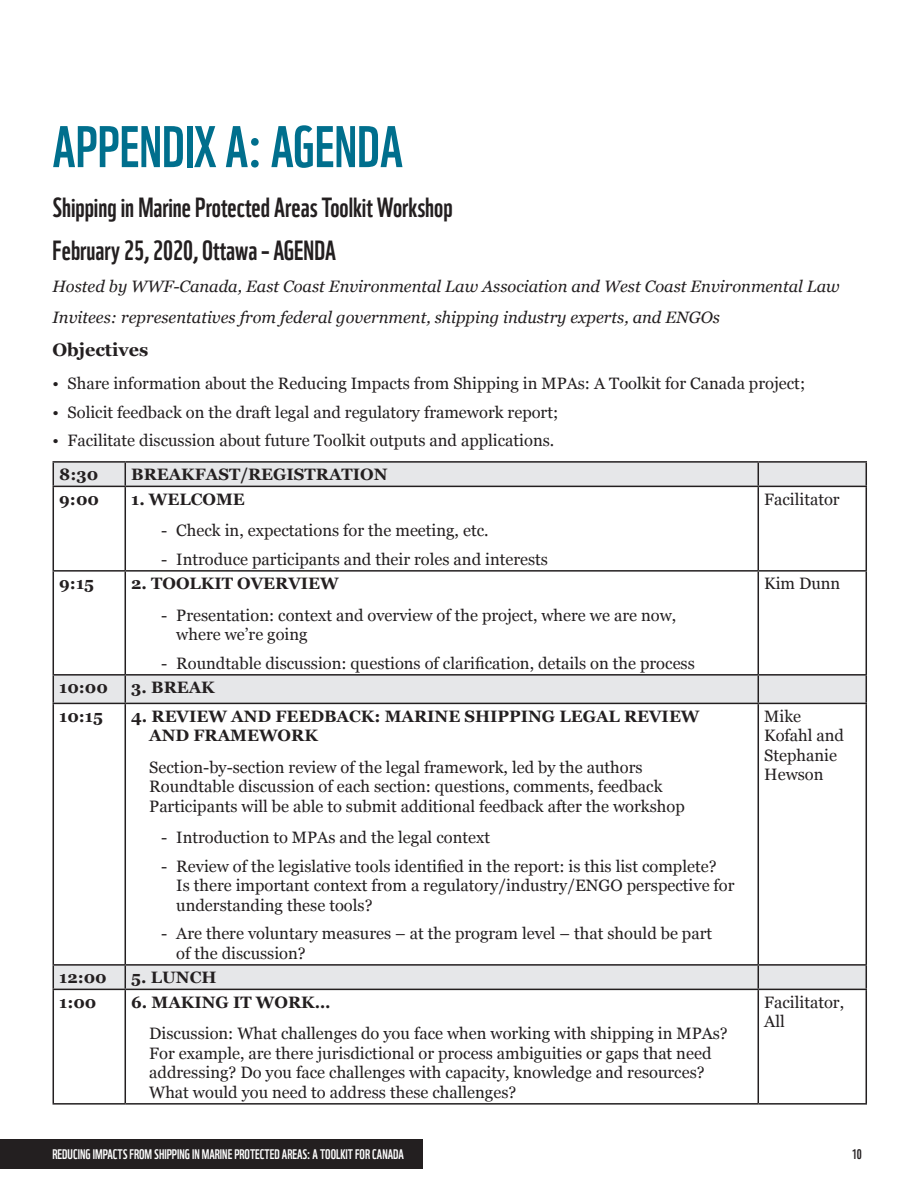
<style>
.page{position:relative;width:918px;height:1188px;background:#fff}
.page>*{position:absolute;margin:0;border:0;box-sizing:border-box;transform-origin:0 0}
.t1{font:57px "WWF";color:#006f8d}
.t2{font:27px/43.5px "WWF";color:#231f20}
.t3{font:700 18px "Georgia";color:#231f20}
.t4{font:16.5px/19.5px "Georgia";color:#231f20}
.t5{font:700 16.5px/19.5px "Georgia";color:#231f20}
.t6{font:italic 16.5px/31.5px "Georgia";color:#231f20}
.t7{font:13.5px "WWF";color:#fff}
.t8{font:13.5px "WWF";color:#231f20}
</style>
<div class="page">
<div style="left:0;top:1139px;width:423px;height:30px;background:#231f20"></div>
<svg style="left:54px;top:463px;width:812px;height:526px"></svg>
<hr style="left:53px;top:461px;width:72px;height:2px;background:#231f20">
<svg style="left:53px;top:463px;width:1px;height:23px"></svg>
<hr style="left:125px;top:461px;width:633px;height:2px;background:#231f20">
<svg style="left:125px;top:463px;width:1px;height:23px"></svg>
<hr style="left:758px;top:461px;width:109px;height:2px;background:#231f20">
<svg style="left:758px;top:463px;width:1px;height:23px"></svg>
<svg style="left:866px;top:463px;width:1px;height:23px"></svg>
<hr style="left:53px;top:486px;width:72px;height:1px;background:#231f20">
<hr style="left:53px;top:487px;width:1px;height:83px;background:#231f20">
<hr style="left:125px;top:486px;width:633px;height:1px;background:#231f20">
<hr style="left:125px;top:487px;width:1px;height:83px;background:#231f20">
<hr style="left:758px;top:486px;width:109px;height:1px;background:#231f20">
<hr style="left:758px;top:487px;width:1px;height:83px;background:#231f20">
<hr style="left:866px;top:487px;width:1px;height:83px;background:#231f20">
<hr style="left:53px;top:570px;width:72px;height:2px;background:#231f20">
<hr style="left:53px;top:572px;width:1px;height:102px;background:#231f20">
<hr style="left:125px;top:570px;width:633px;height:2px;background:#231f20">
<hr style="left:125px;top:572px;width:1px;height:102px;background:#231f20">
<hr style="left:758px;top:570px;width:109px;height:2px;background:#231f20">
<hr style="left:758px;top:572px;width:1px;height:102px;background:#231f20">
<hr style="left:866px;top:572px;width:1px;height:102px;background:#231f20">
<hr style="left:53px;top:674px;width:72px;height:2px;background:#231f20">
<svg style="left:53px;top:676px;width:1px;height:27px"></svg>
<hr style="left:125px;top:674px;width:633px;height:2px;background:#231f20">
<svg style="left:125px;top:676px;width:1px;height:27px"></svg>
<hr style="left:758px;top:674px;width:109px;height:2px;background:#231f20">
<svg style="left:758px;top:676px;width:1px;height:27px"></svg>
<svg style="left:866px;top:676px;width:1px;height:27px"></svg>
<hr style="left:53px;top:703px;width:72px;height:1px;background:#231f20">
<hr style="left:53px;top:704px;width:1px;height:260px;background:#231f20">
<hr style="left:125px;top:703px;width:633px;height:1px;background:#231f20">
<hr style="left:125px;top:704px;width:1px;height:260px;background:#231f20">
<hr style="left:758px;top:703px;width:109px;height:1px;background:#231f20">
<hr style="left:758px;top:704px;width:1px;height:260px;background:#231f20">
<hr style="left:866px;top:704px;width:1px;height:260px;background:#231f20">
<hr style="left:53px;top:964px;width:72px;height:2px;background:#231f20">
<svg style="left:53px;top:966px;width:1px;height:23px"></svg>
<hr style="left:125px;top:964px;width:633px;height:2px;background:#231f20">
<svg style="left:125px;top:966px;width:1px;height:23px"></svg>
<hr style="left:758px;top:964px;width:109px;height:2px;background:#231f20">
<svg style="left:758px;top:966px;width:1px;height:23px"></svg>
<svg style="left:866px;top:966px;width:1px;height:23px"></svg>
<hr style="left:53px;top:989px;width:72px;height:1px;background:#231f20">
<hr style="left:53px;top:990px;width:1px;height:113px;background:#231f20">
<hr style="left:125px;top:989px;width:633px;height:1px;background:#231f20">
<hr style="left:125px;top:990px;width:1px;height:113px;background:#231f20">
<hr style="left:758px;top:989px;width:109px;height:1px;background:#231f20">
<hr style="left:758px;top:990px;width:1px;height:113px;background:#231f20">
<hr style="left:866px;top:990px;width:1px;height:113px;background:#231f20">
<hr style="left:53px;top:1103px;width:72px;height:2px;background:#231f20">
<hr style="left:125px;top:1103px;width:633px;height:2px;background:#231f20">
<hr style="left:758px;top:1103px;width:109px;height:2px;background:#231f20">
<h1 class="t1" style="left:53px;top:102px;width:352px">APPENDIX A: AGENDA</h1>
<h2 class="t2" style="left:53px;top:183px;width:402px">Shipping in Marine Protected Areas Toolkit Workshop<br>February 25, 2020, Ottawa – AGENDA</h2>
<p class="t6" style="left:53px;top:270px;width:789px">Hosted by WWF-Canada, East Coast Environmental Law Association and West Coast Environmental Law<br>Invitees: representatives from federal government, shipping industry experts, and ENGOs</p>
<p class="t3" style="left:53px;top:336px;width:97px">Objectives</p>
<p class="t4" style="left:53px;top:373px;width:754px">• Share information about the Reducing Impacts from Shipping in MPAs: A Toolkit for Canada project;</p>
<p class="t4" style="left:53px;top:402px;width:507px">• Solicit feedback on the draft legal and regulatory framework report;</p>
<p class="t4" style="left:53px;top:430px;width:503px">• Facilitate discussion about future Toolkit outputs and applications.</p>
<p class="t5" style="left:59px;top:464px;width:41px">8:30</p>
<p class="t5" style="left:131px;top:464px;width:258px">BREAKFAST/REGISTRATION</p>
<p class="t5" style="left:59px;top:489px;width:41px">9:00</p>
<p class="t5" style="left:131px;top:489px;width:115px">1. WELCOME</p>
<p class="t4" style="left:161px;top:520px;width:329px">- Check in, expectations for the meeting, etc.</p>
<p class="t4" style="left:161px;top:549px;width:388px">- Introduce participants and their roles and interests</p>
<p class="t4" style="left:764px;top:489px;width:77px">Facilitator</p>
<p class="t5" style="left:59px;top:573px;width:36px">9:15</p>
<p class="t5" style="left:131px;top:573px;width:209px">2. TOOLKIT OVERVIEW</p>
<p class="t4" style="left:176px;top:605px;width:502px;text-indent:-15px">- Presentation: context and overview of the project, where we are now, where we’re going</p>
<p class="t4" style="left:161px;top:653px;width:535px">- Roundtable discussion: questions of clarification, details on the process</p>
<p class="t5" style="left:59px;top:677px;width:50px">10:00</p>
<p class="t5" style="left:131px;top:677px;width:85px">3. BREAK</p>
<p class="t5" style="left:59px;top:706px;width:45px">10:15</p>
<p class="t5" style="left:149px;top:706px;width:552px;text-indent:-18px">4. REVIEW AND FEEDBACK: MARINE SHIPPING LEGAL REVIEW<br>AND FRAMEWORK</p>
<p class="t4" style="left:149px;top:757px;width:537px">Section-by-section review of the legal framework, led by the authors<br>Roundtable discussion of each section: questions, comments, feedback<br>Participants will be able to submit additional feedback after the workshop</p>
<p class="t4" style="left:161px;top:827px;width:330px">- Introduction to MPAs and the legal context</p>
<p class="t4" style="left:176px;top:856px;width:560px;text-indent:-15px">- Review of the legislative tools identified in the report: is this list complete?<br>Is there important context from a regulatory/industry/ENGO perspective for understanding these tools?</p>
<p class="t4" style="left:176px;top:923px;width:537px;text-indent:-15px">- Are there voluntary measures – at the program level – that should be part of the discussion?</p>
<p class="t5" style="left:59px;top:967px;width:49px">12:00</p>
<p class="t5" style="left:131px;top:967px;width:87px">5. LUNCH</p>
<p class="t5" style="left:59px;top:992px;width:39px">1:00</p>
<p class="t5" style="left:131px;top:992px;width:200px">6. MAKING IT WORK…</p>
<p class="t4" style="left:149px;top:1023px;width:580px">Discussion: What challenges do you face when working with shipping in MPAs?<br>For example, are there jurisdictional or process ambiguities or gaps that need addressing? Do you face challenges with capacity, knowledge and resources?<br>What would you need to address these challenges?</p>
<p class="t4" style="left:764px;top:573px;width:78px">Kim Dunn</p>
<p class="t4" style="left:764px;top:706px;width:81px">Mike<br>Kofahl and<br>Stephanie<br>Hewson</p>
<p class="t4" style="left:764px;top:992px;width:81px">Facilitator,<br>All</p>
<p class="t7" style="left:53px;top:1144px;width:353px">REDUCING IMPACTS FROM SHIPPING IN MARINE PROTECTED AREAS: A TOOLKIT FOR CANADA</p>
<p class="t8" style="left:852px;top:1144px;width:11px">10</p>
</div>
